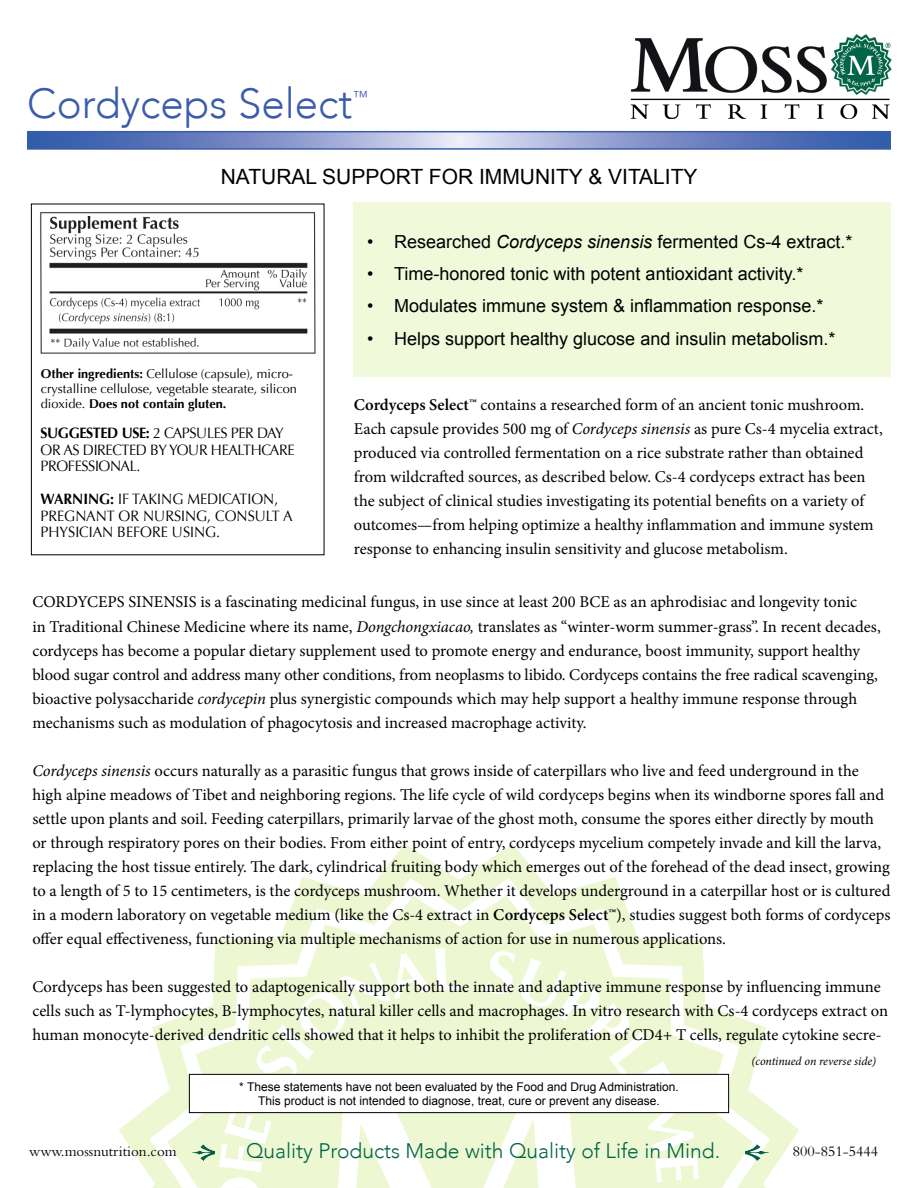
<style>
.page{position:relative;width:918px;height:1188px;background:#fff}
.page>*{position:absolute;margin:0;border:0;box-sizing:border-box;transform-origin:0 0}
.t1{font:300 42px "Avenir";color:#3b5cad}
.t2{font:300 21px "Avenir";color:#006347}
.t3{font:21px "Arial";color:#000}
.t4{font:18px "Arial";color:#000}
.t5{font:16.5px/24px "Minion Pro";color:#000}
.t6{font:300 15.75px "Avenir";color:#3b5cad}
.t7{font:15px/16.5px "Optima";color:#000;scale:.95 1}
.t8{font:15px/16.5px "Optima";letter-spacing:-.02em;color:#000;scale:.95 1}
.t9{font:15px "Bembo Std";color:#000}
.t10{font:12.75px/15.3px "Optima";color:#000}
.t11{font:12px/14.4px "Arial";color:#000;text-align:center}
.t12{font:italic 12px "Minion Pro";letter-spacing:-.005em;color:#000}
.s1{font-weight:700}
.s2{font-style:italic}
.s3{font-weight:600}
</style>
<div class="page">
<div style="left:354px;top:202px;width:537px;height:175px;background:#f1f9db"></div>
<svg style="left:119px;top:844px;width:680px;height:332px"></svg>
<svg style="left:150px;top:878px;width:620px;height:310px"></svg>
<svg style="left:218px;top:948px;width:481px;height:240px"></svg>
<img style="left:746px;top:1143px;width:23px;height:18px">
<img style="left:191px;top:1143px;width:24px;height:18px">
<img style="left:40px;top:212px;width:276px;height:142px">
<svg style="left:30px;top:134px;width:858px;height:13px"></svg>
<div style="left:27px;top:131px;width:864px;height:19px;border:2px solid #3b5cad"></div>
<img style="left:630px;top:35px;width:262px;height:84px">
<div style="left:189px;top:1074px;width:540px;height:39px;background:#fff"></div>
<div style="left:189px;top:1074px;width:540px;height:39px;border:1px solid #000"></div>
<h1 class="t1" style="left:27px;top:79px;width:327px">Cordyceps Select</h1>
<p class="t6" style="left:353px;top:87px;width:17px">™</p>
<p class="t3" style="left:221px;top:162px;width:478px">NATURAL SUPPORT FOR IMMUNITY &amp; VITALITY</p>
<p class="t10" style="left:41px;top:366px;width:258px"><span class="s1">Other ingredients:</span> Cellulose (capsule), micro&shy;crystalline cellulose, vegetable stearate, silicon dioxide. <span class="s1">Does not contain gluten.</span></p>
<p class="t8" style="left:40px;top:425px;width:269px"><span class="s1">SUGGESTED USE:</span> 2 CAPSULES PER DAY<br>OR AS DIRECTED BY YOUR HEALTHCARE<br>PROFESSIONAL.</p>
<p class="t7" style="left:40px;top:491px;width:267px"><span class="s1">WARNING:</span> IF TAKING MEDICATION,<br>PREGNANT OR NURSING, CONSULT A<br>PHYSICIAN BEFORE USING.</p>
<p class="t4" style="left:367px;top:230px;width:487px">• Researched <span class="s2">Cordyceps sinensis</span> fermented Cs-4 extract.*</p>
<p class="t4" style="left:367px;top:262px;width:438px">• Time-honored tonic with potent antioxidant activity.*</p>
<p class="t4" style="left:367px;top:294px;width:458px">• Modulates immune system &amp; inflammation response.*</p>
<p class="t4" style="left:367px;top:326px;width:470px">• Helps support healthy glucose and insulin metabolism.*</p>
<p class="t5" style="left:354px;top:393px;width:530px"><span class="s3">Cordyceps Select™</span> contains a researched form of an ancient tonic mushroom.<br>Each capsule provides 500 mg of <span class="s2">Cordyceps sinensis</span> as pure Cs-4 mycelia extract, produced via controlled fermentation on a rice substrate rather than obtained from wildcrafted sources, as described below. Cs-4 cordyceps extract has been the subject of clinical studies investigating its potential benefits on a variety of outcomes—from helping optimize a healthy inflammation and immune system response to enhancing insulin sensitivity and glucose metabolism.</p>
<p class="t5" style="left:32px;top:590px;width:850px">CORDYCEPS SINENSIS is a fascinating medicinal fungus, in use since at least 200 BCE as an aphrodisiac and longevity tonic<br>in Traditional Chinese Medicine where its name, <span class="s2">Dongchongxiacao,</span> translates as “winter-worm summer-grass”. In recent decades, cordyceps has become a popular dietary supplement used to promote energy and endurance, boost immunity, support healthy blood sugar control and address many other conditions, from neoplasms to libido. Cordyceps contains the free radical scavenging, bioactive polysaccharide <span class="s2">cordycepin</span> plus synergistic compounds which may help support a healthy immune response through mechanisms such as modulation of phagocytosis and increased macrophage activity.</p>
<p class="t5" style="left:32px;top:758px;width:860px"><span class="s2">Cordyceps sinensis</span> occurs naturally as a parasitic fungus that grows inside of caterpillars who live and feed underground in the high alpine meadows of Tibet and neighboring regions. The life cycle of wild cordyceps begins when its windborne spores fall and settle upon plants and soil. Feeding caterpillars, primarily larvae of the ghost moth, consume the spores either directly by mouth or through respiratory pores on their bodies. From either point of entry, cordyceps mycelium competely invade and kill the larva, replacing the host tissue entirely. The dark, cylindrical fruiting body which emerges out of the forehead of the dead insect, growing to a length of 5 to 15 centimeters, is the cordyceps mushroom. Whether it develops underground in a caterpillar host or is cultured in a modern laboratory on vegetable medium (like the Cs-4 extract in <span class="s3">Cordyceps Select™</span>), studies suggest both forms of cordyceps offer equal effectiveness, functioning via multiple mechanisms of action for use in numerous applications.</p>
<p class="t5" style="left:32px;top:974px;width:857px">Cordyceps has been suggested to adaptogenically support both the innate and adaptive immune response by influencing immune cells such as T-lymphocytes, B-lymphocytes, natural killer cells and macrophages. In vitro research with Cs-4 cordyceps extract on human monocyte-derived dendritic cells showed that it helps to inhibit the proliferation of CD4+ T cells, regulate cytokine secre-</p>
<p class="t12" style="left:752px;top:1053px;width:126px">(continued on reverse side)</p>
<p class="t11" style="left:239px;top:1079px;width:441px">* These statements have not been evaluated by the Food and Drug Administration.<br>This product is not intended to diagnose, treat, cure or prevent any disease.</p>
<p class="t2" style="left:246px;top:1139px;width:476px">Quality Products Made with Quality of Life in Mind.</p>
<p class="t9" style="left:29px;top:1142px;width:149px">www.mossnutrition.com</p>
<p class="t9" style="left:793px;top:1143px;width:87px">800-851-5444</p>
</div>
